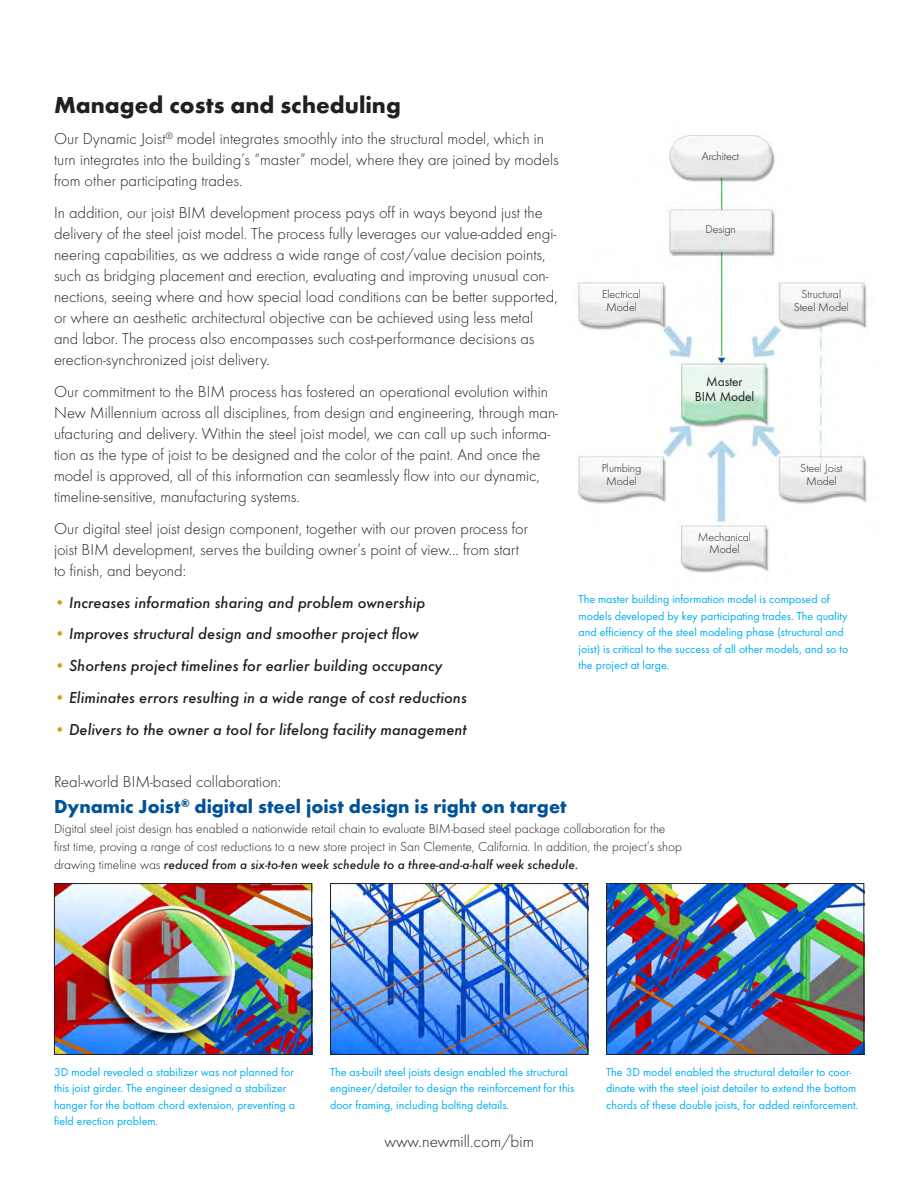
<style>
.page{position:relative;width:918px;height:1188px;background:#fff}
.page>*{position:absolute;margin:0;border:0;box-sizing:border-box;transform-origin:0 0}
.t1{font:700 24px "Futura T";color:#231f20}
.t2{font:700 19.5px "Futura T";color:#015399}
.t3{font:300 17.25px "Futura T";color:#231f20}
.t4{font:300 16.5px/21px "Futura T";color:#231f20}
.t5{font:italic 500 16.5px "Futura T";color:#231f20}
.t6{font:300 13.5px/18px "Futura T";color:#231f20}
.copy{font:13.5px/14.2px "Futura T";letter-spacing:-.01em;color:#231f20;text-align:center}
.t7{font:12px/16.5px "Futura T";color:#00aeef}
.copy-2{font:300 12px/12.8px "Futura T";letter-spacing:-.01em;color:#231f20;text-align:center}
.s1{color:#d49f0c}
.s2{font-weight:500;font-style:italic}
</style>
<div class="page">
<img style="left:577px;top:135px;width:290px;height:438px">
<img style="left:332px;top:885px;width:254px;height:168px">
<div style="left:330px;top:883px;width:258px;height:172px;border:1px solid #231f20"></div>
<img style="left:608px;top:885px;width:254px;height:168px">
<div style="left:606px;top:883px;width:258px;height:172px;border:1px solid #231f20"></div>
<img style="left:56px;top:885px;width:254px;height:168px">
<div style="left:54px;top:883px;width:258px;height:172px;border:1px solid #231f20"></div>
<p class="t1" style="left:54px;top:90px;width:348px">Managed costs and scheduling</p>
<p class="t4" style="left:54px;top:128px;width:506px">Our Dynamic Joist<sup>®</sup> model integrates smoothly into the structural model, which in turn integrates into the building’s “master” model, where they are joined by models from other participating trades.</p>
<p class="t4" style="left:54px;top:202px;width:505px">In addition, our joist BIM development process pays off in ways beyond just the delivery of the steel joist model. The process fully leverages our value-added engi&shy;neering capabilities, as we address a wide range of cost/value decision points, such as bridging placement and erection, evaluating and improving unusual con&shy;nections, seeing where and how special load conditions can be better supported, or where an aesthetic architectural objective can be achieved using less metal and labor. The process also encompasses such cost-performance decisions as erection-synchronized joist delivery.</p>
<p class="t4" style="left:54px;top:381px;width:506px">Our commitment to the BIM process has fostered an operational evolution within New Millennium across all disciplines, from design and engineering, through man&shy;ufacturing and delivery. Within the steel joist model, we can call up such informa&shy;tion as the type of joist to be designed and the color of the paint. And once the model is approved, all of this information can seamlessly flow into our dynamic, timeline-sensitive, manufacturing systems.</p>
<p class="t4" style="left:54px;top:518px;width:476px">Our digital steel joist design component, together with our proven process for joist BIM development, serves the building owner’s point of view... from start to finish, and beyond:</p>
<p class="t5" style="left:54px;top:592px;width:373px"><span class="s1">•</span> Increases information sharing and problem ownership</p>
<p class="t5" style="left:54px;top:624px;width:366px"><span class="s1">•</span> Improves structural design and smoother project flow</p>
<p class="t5" style="left:54px;top:656px;width:390px"><span class="s1">•</span> Shortens project timelines for earlier building occupancy</p>
<p class="t5" style="left:54px;top:688px;width:414px"><span class="s1">•</span> Eliminates errors resulting in a wide range of cost reductions</p>
<p class="t5" style="left:54px;top:720px;width:414px"><span class="s1">•</span> Delivers to the owner a tool for lifelong facility management</p>
<p class="t4" style="left:54px;top:771px;width:229px">Real-world BIM-based collaboration:</p>
<p class="copy-2" style="left:702px;top:149px;width:39px">Architect</p>
<p class="copy-2" style="left:602px;top:287px;width:41px">Electrical<br>Model</p>
<p class="copy-2" style="left:705px;top:222px;width:32px">Design</p>
<p class="copy" style="left:695px;top:375px;width:61px">Master<br>BIM Model</p>
<p class="copy-2" style="left:794px;top:287px;width:57px">Structural<br>Steel Model</p>
<p class="copy-2" style="left:602px;top:462px;width:41px">Plumbing<br>Model</p>
<p class="copy-2" style="left:800px;top:462px;width:44px">Steel Joist<br>Model</p>
<p class="copy-2" style="left:698px;top:530px;width:55px">Mechanical<br>Model</p>
<p class="t7" style="left:579px;top:591px;width:271px">The master building information model is composed of models developed by key participating trades. The quality and efficiency of the steel modeling phase (structural and joist) is critical to the success of all other models, and so to the project at large.</p>
<p class="t2" style="left:54px;top:795px;width:514px">Dynamic Joist<sup>®</sup> digital steel joist design is right on target</p>
<p class="t6" style="left:54px;top:820px;width:629px">Digital steel joist design has enabled a nationwide retail chain to evaluate BIM-based steel package collaboration for the first time, proving a range of cost reductions to a new store project in San Clemente, California. In addition, the project’s shop drawing timeline was <span class="s2">reduced from a six-to-ten week schedule to a three-and-a-half week schedule.</span></p>
<p class="t7" style="left:54px;top:1064px;width:243px">3D model revealed a stabilizer was not planned for this joist girder. The engineer designed a stabilizer hanger for the bottom chord extension, preventing a field erection problem.</p>
<p class="t7" style="left:330px;top:1064px;width:246px">The as-built steel joists design enabled the structural engineer/detailer to design the reinforcement for this door framing, including bolting details.</p>
<p class="t7" style="left:606px;top:1064px;width:254px">The 3D model enabled the structural detailer to coor&shy;dinate with the steel joist detailer to extend the bottom chords of these double joists, for added reinforcement.</p>
<p class="t3" style="left:384px;top:1132px;width:151px">www.newmill.com/bim</p>
</div>
